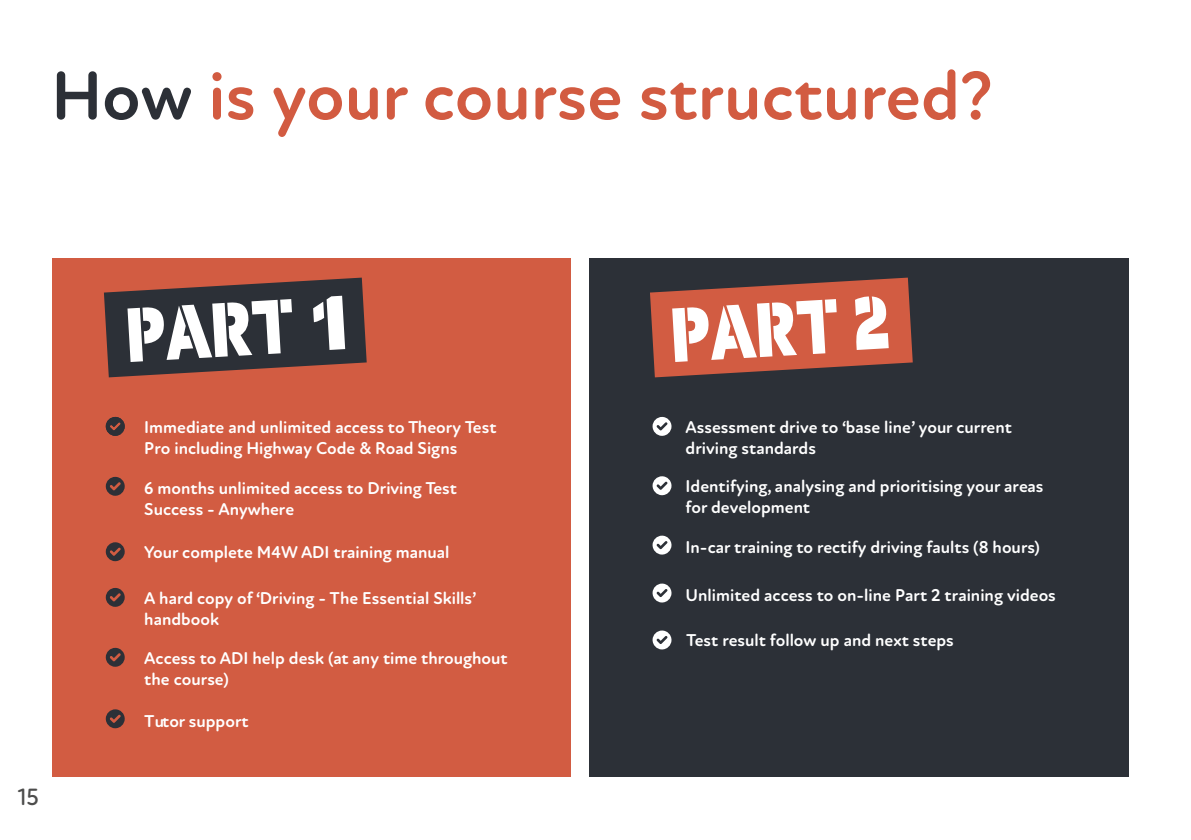
<style>
.page{position:relative;width:1191px;height:840px;background:#fff}
.page>*{position:absolute;margin:0;border:0;box-sizing:border-box;transform-origin:0 0}
.t1{font:900 81.8px "Laski Sans Stencil";color:#fff;scale:.86 1}
.t2{font:700 70px "New Atten Round";color:#d25b41}
.t3{font:500 24px "New Atten Round";color:#4d4d4c}
.t4{font:700 17.4px/21px "New Atten Round";color:#fff}
.s1{color:#2c3037}
.s2{font-size:112.4px}
.s3{font-size:109.2px}
</style>
<div class="page">
<div style="left:52px;top:258px;width:518px;height:518px;background:#d25c42"></div>
<svg style="left:104px;top:277px;width:263px;height:100px"></svg>
<svg style="left:106px;top:476px;width:19px;height:19px"></svg>
<svg style="left:106px;top:647px;width:19px;height:19px"></svg>
<svg style="left:106px;top:416px;width:19px;height:20px"></svg>
<svg style="left:106px;top:542px;width:19px;height:19px"></svg>
<svg style="left:106px;top:587px;width:19px;height:19px"></svg>
<svg style="left:106px;top:709px;width:19px;height:19px"></svg>
<div style="left:589px;top:258px;width:540px;height:518px;background:#2c3037"></div>
<svg style="left:650px;top:277px;width:262px;height:100px"></svg>
<svg style="left:652px;top:416px;width:19px;height:20px"></svg>
<svg style="left:652px;top:476px;width:19px;height:19px"></svg>
<svg style="left:652px;top:535px;width:19px;height:19px"></svg>
<svg style="left:652px;top:583px;width:19px;height:19px"></svg>
<svg style="left:652px;top:630px;width:19px;height:19px"></svg>
<h2 class="t2" style="left:51px;top:54px;width:943px"><span class="s1">How</span> is your course structured?</h2>
<h3 class="t3" style="left:18px;top:782px;width:23px">15</h3>
<h1 class="t1" style="left:123px;top:282px;width:262px;rotate:-3deg">PART <span class="s2">1</span></h1>
<p class="t4" style="left:144px;top:416px;width:354px">Immediate and unlimited access to Theory Test<br>Pro including Highway Code &amp; Road Signs</p>
<p class="t4" style="left:144px;top:478px;width:314px">6 months unlimited access to Driving Test<br>Success - Anywhere</p>
<p class="t4" style="left:144px;top:542px;width:307px">Your complete M4W ADI training manual</p>
<p class="t4" style="left:144px;top:587px;width:334px">A hard copy of ‘Driving - The Essential Skills’ handbook</p>
<p class="t4" style="left:144px;top:647px;width:365px">Access to ADI help desk (at any time throughout the course)</p>
<p class="t4" style="left:144px;top:710px;width:106px">Tutor support</p>
<h1 class="t1" style="left:667px;top:282px;width:257px;rotate:-3deg">PART <span class="s3">2</span></h1>
<p class="t4" style="left:685px;top:416px;width:328px">Assessment drive to ‘base line’ your current driving standards</p>
<p class="t4" style="left:685px;top:476px;width:359px">Identifying, analysing and prioritising your areas for development</p>
<p class="t4" style="left:685px;top:536px;width:356px">In-car training to rectify driving faults (8 hours)</p>
<p class="t4" style="left:685px;top:584px;width:372px">Unlimited access to on-line Part 2 training videos</p>
<p class="t4" style="left:686px;top:629px;width:269px">Test result follow up and next steps</p>
</div>
